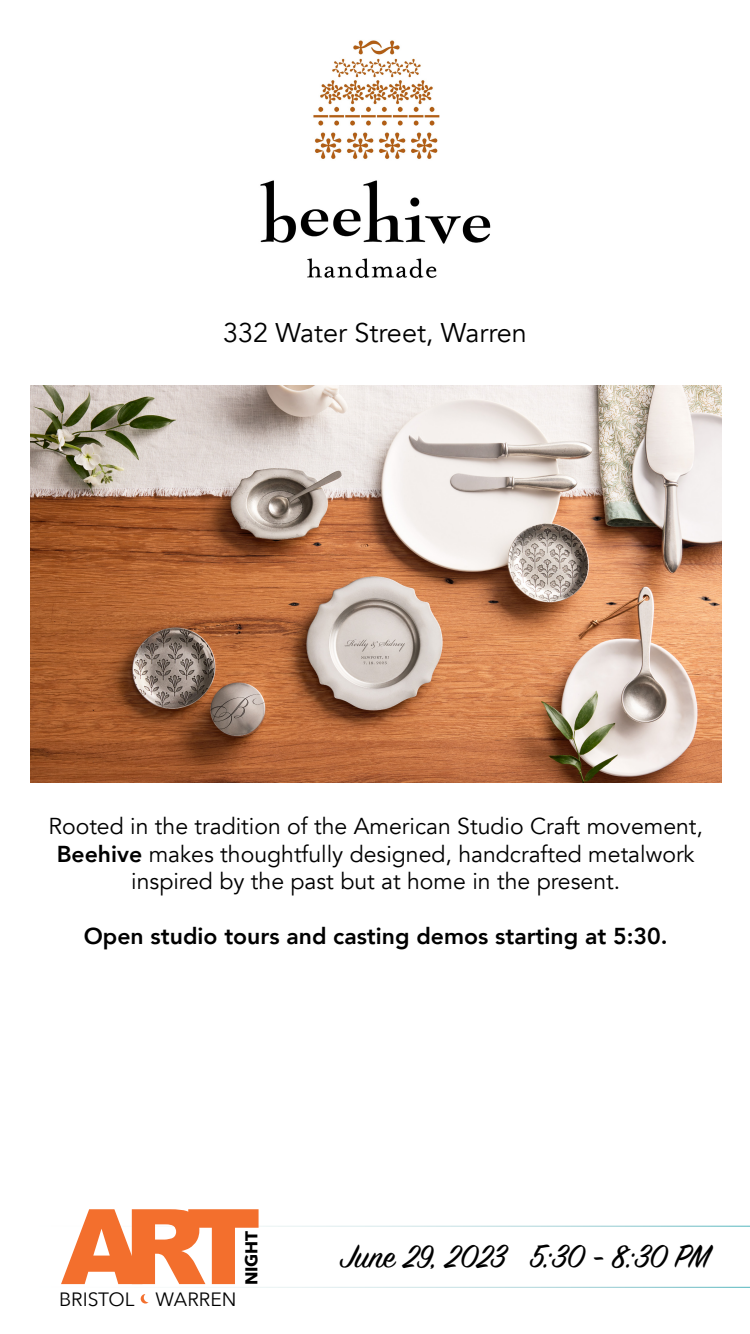
<style>
.page{position:relative;width:750px;height:1334px;background:#fff}
.page>*{position:absolute;margin:0;border:0;box-sizing:border-box;transform-origin:0 0}
.t1{font:900 104.6px "Arial";color:#f36f2d}
.t2{font:36px "Sign Painter House Script";letter-spacing:-.01em;color:#000}
.t3{font:27px "Avenir";color:#000}
.t4{font:23px/27.6px "Avenir";color:#000;text-align:center}
.t5{font:800 23px "Avenir";color:#000}
.t6{font:19.2px "Avenir Next";color:#000}
.t7{font:700 17.1px "Avenir Next";letter-spacing:-.015em;color:#000}
.s1{font-weight:800}
</style>
<div class="page">
<svg style="left:197px;top:1226px;width:553px;height:62px"></svg>
<svg style="left:141px;top:1294px;width:8px;height:10px"></svg>
<img style="left:30px;top:385px;width:691px;height:398px">
<img style="left:260px;top:40px;width:231px;height:238px">
<p class="t3" style="left:223px;top:317px;width:305px">332 Water Street, Warren</p>
<p class="t4" style="left:48px;top:813px;width:656px">Rooted in the tradition of the American Studio Craft movement,<br><span class="s1">Beehive</span> makes thoughtfully designed, handcrafted metalwork inspired by the past but at home in the present.</p>
<p class="t5" style="left:84px;top:919px;width:585px">Open studio tours and casting demos starting at 5:30.</p>
<h1 class="t1" style="left:61px;top:1171px;width:202px">ART</h1>
<p class="t7" style="left:237px;top:1285px;width:56px;rotate:-90deg">NIGHT</p>
<p class="t6" style="left:59px;top:1283px;width:179px">BRISTOL WARREN</p>
<h2 class="t2" style="left:340px;top:1234px;width:371px">June 29, 2023 5:30 - 8:30 PM</h2>
</div>
